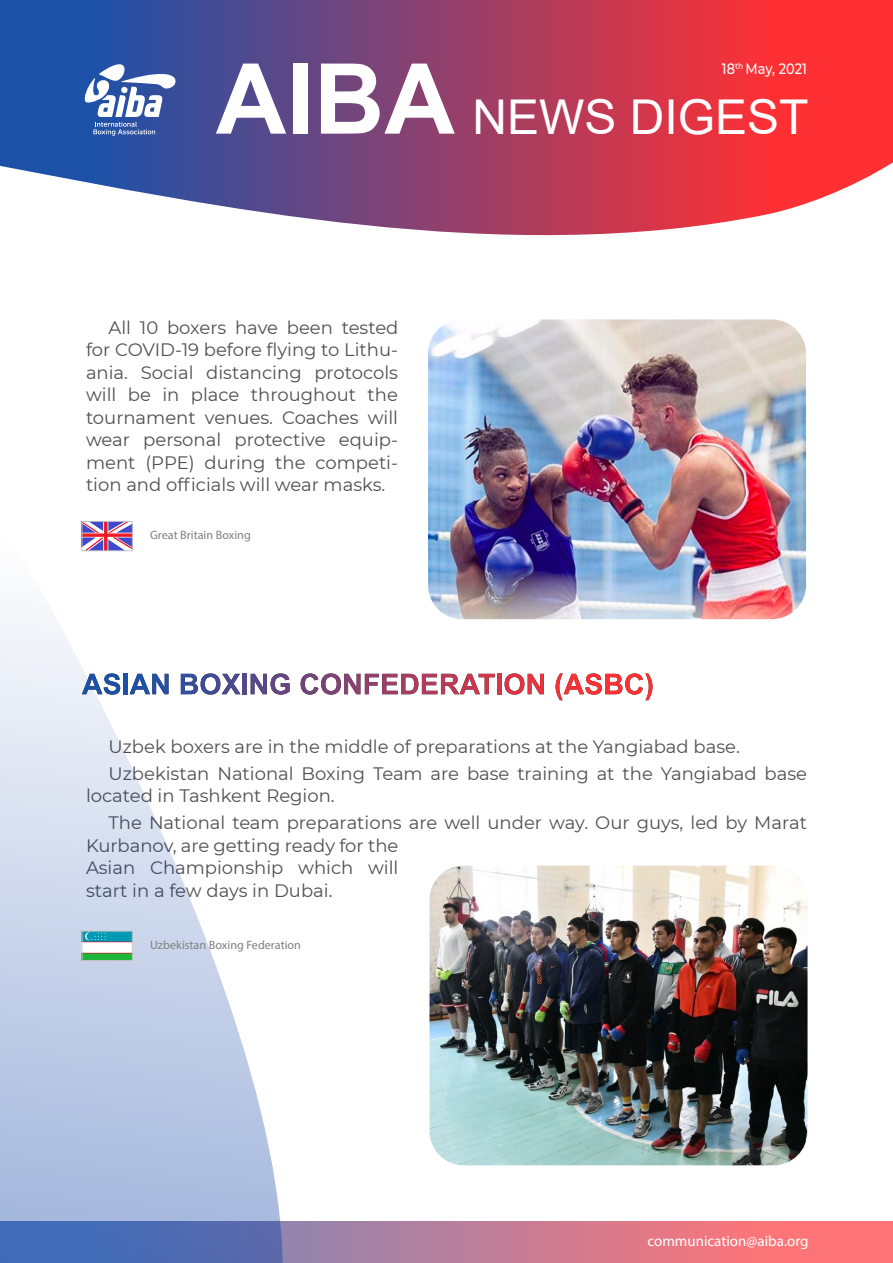
<style>
.page{position:relative;width:893px;height:1263px;background:#fff}
.page>*{position:absolute;margin:0;border:0;box-sizing:border-box;transform-origin:0 0}
.t1{font:48px "Arial";color:#fff}
.t2{font:18px/22.5px "Montserrat";color:#505050;text-align:justify}
.t3{font:15px "Myriad Pro";color:#fff}
.t4{font:500 15px "Montserrat";letter-spacing:.005em;color:#fff;scale:.86 1}
.t5{font:12.15px "Myriad Pro";color:#808080}
.s1{font-weight:700;font-size:97.95px}
</style>
<div class="page">
<svg style="left:283px;top:1221px;width:610px;height:42px;background:#d27b8d"></svg>
<svg style="left:0;top:527px;width:283px;height:736px"></svg>
<svg style="left:0;top:0;width:893px;height:235px;background:#a25278"></svg>
<svg style="left:84px;top:50px;width:94px;height:86px"></svg>
<img style="left:84px;top:523px;width:47px;height:26px">
<div style="left:82px;top:521px;width:51px;height:30px;border:1px solid #c4c4c4"></div>
<img style="left:84px;top:933px;width:47px;height:26px">
<div style="left:82px;top:931px;width:51px;height:30px;border:1px solid #c4c4c4"></div>
<svg style="left:82px;top:673px;width:38px;height:22px"></svg>
<hr style="left:124px;top:674px;width:4px;height:20px;background:#1d51a8">
<svg style="left:130px;top:674px;width:38px;height:20px"></svg>
<svg style="left:181px;top:673px;width:60px;height:21px"></svg>
<hr style="left:243px;top:674px;width:4px;height:20px;background:#52498d">
<svg style="left:251px;top:673px;width:39px;height:21px"></svg>
<svg style="left:301px;top:673px;width:194px;height:21px"></svg>
<hr style="left:497px;top:674px;width:4px;height:20px;background:#d53648">
<svg style="left:505px;top:673px;width:39px;height:21px"></svg>
<svg style="left:556px;top:673px;width:96px;height:27px"></svg>
<img style="left:429px;top:866px;width:378px;height:299px">
<img style="left:428px;top:319px;width:378px;height:300px">
<p class="t4" style="left:722px;top:58px;width:100px">18<sup>th</sup> May, 2021</p>
<h1 class="t1" style="left:216px;top:84px;width:594px"><span class="s1">AIBA</span> NEWS DIGEST</h1>
<p class="t2" style="left:86px;top:316px;width:314px;text-indent:22px">All 10 boxers have been tested for COVID-19 before flying to Lithu&shy;ania. Social distancing protocols will be in place throughout the tournament venues. Coaches will wear personal protective equip&shy;ment (PPE) during the competi&shy;tion and officials will wear masks.</p>
<p class="t5" style="left:150px;top:528px;width:102px">Great Britain Boxing</p>
<p class="t2" style="left:109px;top:732px;width:700px;line-height:27px">Uzbek boxers are in the middle of preparations at the Yangiabad base.<br>Uzbekistan National Boxing Team are base training at the Yangiabad base</p>
<p class="t2" style="left:109px;top:782px;width:700px;line-height:27px;text-indent:-22px">located in Tashkent Region.<br>The National team preparations are well under way. Our guys, led by Marat</p>
<p class="t2" style="left:86px;top:834px;width:314px">Kurbanov, are getting ready for the Asian Championship which will start in a few days in Dubai.</p>
<p class="t5" style="left:150px;top:937px;width:152px">Uzbekistan Boxing Federation</p>
<p class="t3" style="left:648px;top:1232px;width:162px">communication@aiba.org</p>
</div>
